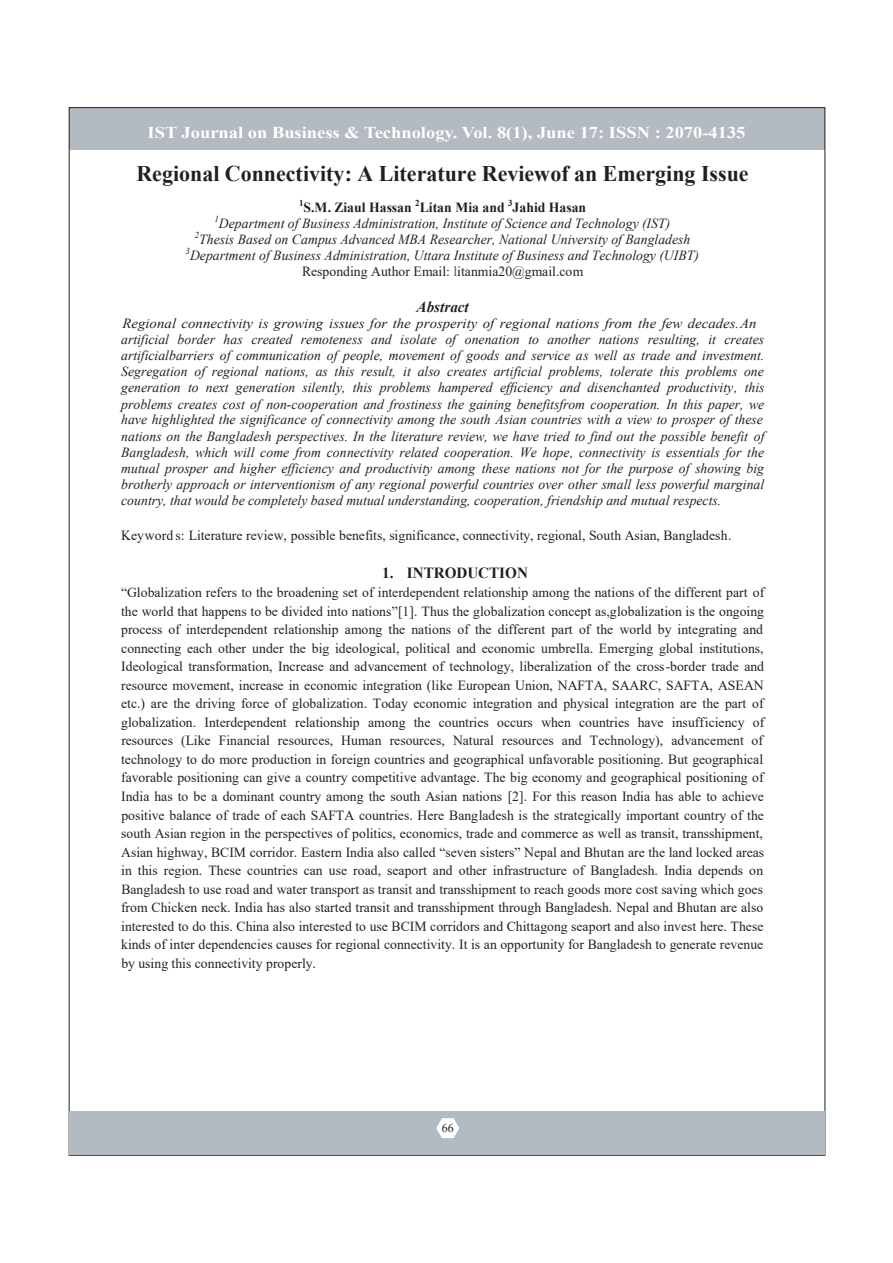
<style>
.page{position:relative;width:893px;height:1263px;background:#fff}
.page>*{position:absolute;margin:0;border:0;box-sizing:border-box;transform-origin:0 0}
.t1{font:700 22.35px "Times New Roman";color:#231f20}
.t2{font:700 16.5px "Times New Roman";color:#fff;scale:1.12 1}
.t3{font:700 15.45px "Times New Roman";letter-spacing:-.005em;color:#231f20}
.t4{font:italic 700 15.45px "Times New Roman";color:#231f20}
.t5{font:13.95px/18.5px "Times New Roman";color:#231f20;text-align:justify}
.t6{font:italic 13.95px/16px "Times New Roman";color:#231f20;scale:1.06 1}
.t7{font:italic 13.95px/16px "Times New Roman";color:#231f20;text-align:center}
.t8{font:700 13.95px "Times New Roman";letter-spacing:.005em;color:#231f20}
.t9{font:12px "Times New Roman";color:#231f20}
.t10{font:700 9px "Times New Roman";color:#231f20}
.t11{font:italic 9px "Times New Roman";color:#231f20}
.s1{font-style:normal}
.s2{font-style:normal;color:#3a54a4}
</style>
<div class="page">
<div style="left:69px;top:108px;width:756px;height:42px;background:#b4bac1"></div>
<div style="left:69px;top:1111px;width:756px;height:44px;background:#b4bac1"></div>
<svg style="left:436px;top:1118px;width:23px;height:20px"></svg>
<p class="t2" style="left:148px;top:120px;width:535px">IST Journal on Business &amp; Technology. Vol. 8(1), June 17: ISSN : 2070-4135</p>
<h1 class="t1" style="left:136px;top:157px;width:614px">Regional Connectivity: A Literature Reviewof an Emerging Issue</h1>
<p class="t10" style="left:299px;top:196px;width:6px">1</p>
<p class="t8" style="left:304px;top:198px;width:110px">S.M. Ziaul Hassan</p>
<p class="t10" style="left:415px;top:196px;width:6px">2</p>
<p class="t8" style="left:420px;top:198px;width:86px">Litan Mia and</p>
<p class="t10" style="left:508px;top:196px;width:6px">3</p>
<p class="t8" style="left:513px;top:198px;width:75px">Jahid Hasan</p>
<p class="t11" style="left:214px;top:212px;width:6px">1</p>
<p class="t7" style="left:219px;top:215px;width:453px">Department of Business Administration, Institute of Science and Technology (IST)</p>
<p class="t11" style="left:195px;top:229px;width:6px">2</p>
<p class="t7" style="left:199px;top:231px;width:493px">Thesis Based on Campus Advanced MBA Researcher, National University of Bangladesh</p>
<p class="t11" style="left:186px;top:245px;width:6px">3</p>
<p class="t7" style="left:190px;top:247px;width:510px">Department of Business Administration, Uttara Institute of Business and Technology (UIBT)<br><span class="s1">Responding Author Email:</span> <span class="s2">l</span><span class="s1">itanmia20@gmail.com</span></p>
<p class="t4" style="left:417px;top:296px;width:54px">Abstract</p>
<p class="t6" style="left:121px;top:315px;width:608px">Regional connectivity is growing issues for the prosperity of regional nations from the few decades.An artificial border has created remoteness and isolate of onenation to another nations resulting, it creates artificialbarriers of communication of people, movement of goods and service as well as trade and investment.<br>Segregation of regional nations, as this result, it also creates artificial problems, tolerate this problems one generation to next generation silently, this problems hampered efficiency and disenchanted productivity, this problems creates cost of non-cooperation and frostiness the gaining benefitsfrom cooperation. In this paper, we have highlighted the significance of connectivity among the south Asian countries with a view to prosper of these nations on the Bangladesh perspectives. In the literature review, we have tried to find out the possible benefit of Bangladesh, which will come from connectivity related cooperation. We hope, connectivity is essentials for the mutual prosper and higher efficiency and productivity among these nations not for the purpose of showing big brotherly approach or interventionism of any regional powerful countries over other small less powerful marginal country, that would be completely based mutual understanding, cooperation, friendship and mutual respects.</p>
<p class="t5" style="left:121px;top:526px;width:612px">Keyword s: Literature review, possible benefits, significance, connectivity, regional, South Asian, Bangladesh.</p>
<p class="t3" style="left:382px;top:562px;width:147px">1. INTRODUCTION</p>
<p class="t5" style="left:121px;top:583px;width:645px">“Globalization refers to the broadening set of interdependent relationship among the nations of the different part of the world that happens to be divided into nations”[1]. Thus the globalization concept as,globalization is the ongoing process of interdependent relationship among the nations of the different part of the world by integrating and connecting each other under the big ideological, political and economic umbrella. Emerging global institutions, Ideological transformation, Increase and advancement of technology, liberalization of the cross-border trade and resource movement, increase in economic integration (like European Union, NAFTA, SAARC, SAFTA, ASEAN etc.) are the driving force of globalization. Today economic integration and physical integration are the part of globalization. Interdependent relationship among the countries occurs when countries have insufficiency of resources (Like Financial resources, Human resources, Natural resources and Technology), advancement of technology to do more production in foreign countries and geographical unfavorable positioning. But geographical favorable positioning can give a country competitive advantage. The big economy and geographical positioning of India has to be a dominant country among the south Asian nations [2]. For this reason India has able to achieve positive balance of trade of each SAFTA countries. Here Bangladesh is the strategically important country of the south Asian region in the perspectives of politics, economics, trade and commerce as well as transit, transshipment, Asian highway, BCIM corridor. Eastern India also called “seven sisters” Nepal and Bhutan are the land locked areas in this region. These countries can use road, seaport and other infrastructure of Bangladesh. India depends on Bangladesh to use road and water transport as transit and transshipment to reach goods more cost saving which goes from Chicken neck. India has also started transit and transshipment through Bangladesh. Nepal and Bhutan are also interested to do this. China also interested to use BCIM corridors and Chittagong seaport and also invest here. These kinds of inter dependencies causes for regional connectivity. It is an opportunity for Bangladesh to generate revenue by using this connectivity properly.</p>
<p class="t9" style="left:442px;top:1119px;width:14px">66</p>
</div>
